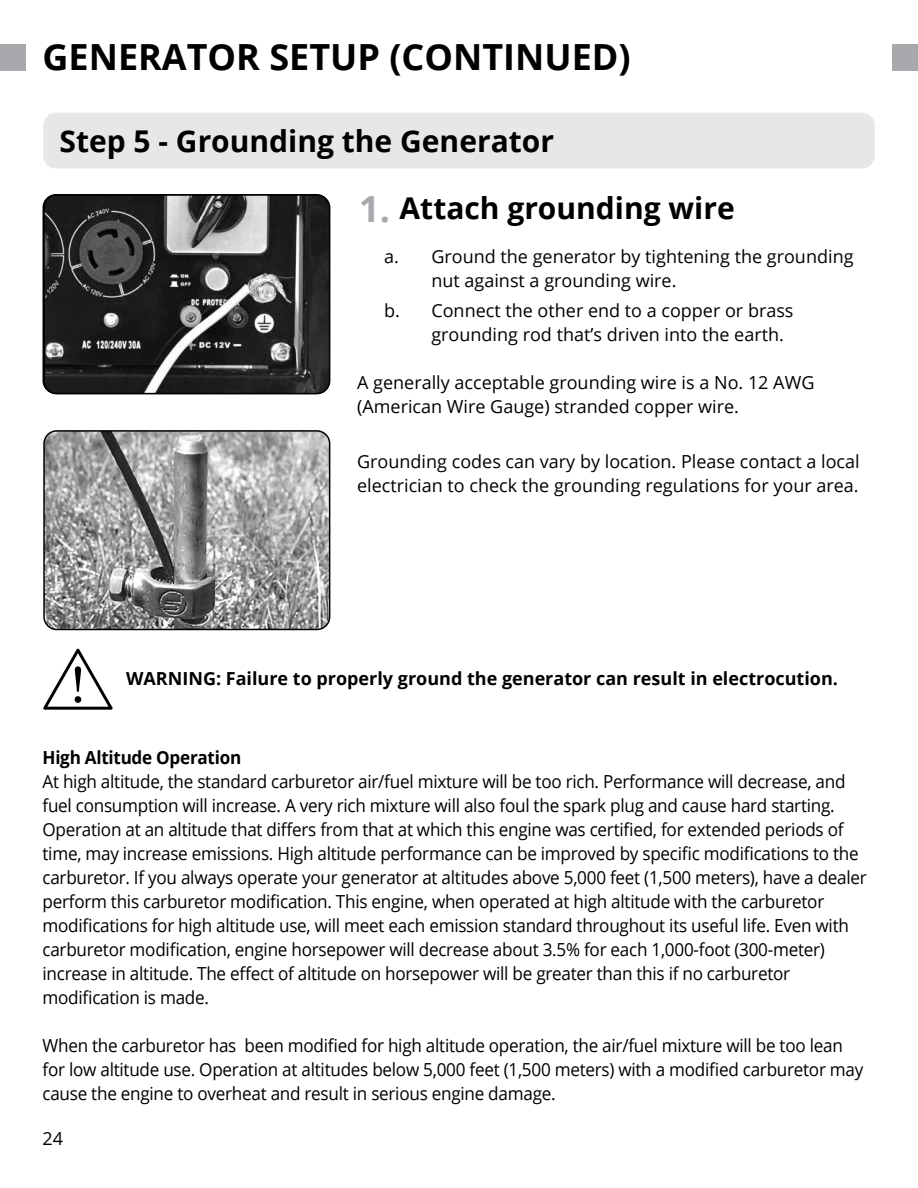
<style>
.page{position:relative;width:918px;height:1188px;background:#fff}
.page>*{position:absolute;margin:0;border:0;box-sizing:border-box;transform-origin:0 0}
.t1{font:700 36px "Open Sans";color:#000}
.t2{font:700 36px "Open Sans";color:#a7a9ac}
.t3{font:700 30px "Open Sans";color:#000}
.t4{font:18px/24px "Open Sans";letter-spacing:-.015em;color:#000;scale:.95 1}
.t5{font:18px/24px "Open Sans";letter-spacing:-.015em;color:#000}
.t6{font:700 18px "Open Sans";color:#000}
.t7{font:700 18px "Open Sans";color:#000;scale:.95 1}
</style>
<div class="page">
<div style="left:43px;top:113px;width:832px;height:56px;background:#e6e7e8;border-radius:13px"></div>
<div style="left:0;top:44px;width:26px;height:27px;background:#a7a9ac"></div>
<div style="left:892px;top:44px;width:26px;height:27px;background:#a7a9ac"></div>
<svg style="left:43px;top:649px;width:70px;height:61px"></svg>
<img style="left:44px;top:195px;width:286px;height:199px">
<div style="left:43px;top:194px;width:287px;height:200px;border:2px solid #000;border-radius:13px"></div>
<img style="left:46px;top:431px;width:284px;height:198px">
<div style="left:43px;top:430px;width:287px;height:200px;border:2px solid #000;border-radius:13px"></div>
<h1 class="t1" style="left:43px;top:32px;width:590px">GENERATOR SETUP (CONTINUED)</h1>
<h2 class="t3" style="left:60px;top:120px;width:496px">Step 5 - Grounding the Generator</h2>
<h1 class="t2" style="left:359px;top:183px;width:32px">1.</h1>
<h2 class="t3" style="left:400px;top:187px;width:337px">Attach grounding wire</h2>
<p class="t5" style="left:431px;top:244px;width:424px;text-indent:-47px">a. Ground the generator by tightening the grounding nut against a grounding wire.</p>
<p class="t5" style="left:431px;top:299px;width:364px;text-indent:-47px">b. Connect the other end to a copper or brass grounding rod that’s driven into the earth.</p>
<p class="t5" style="left:357px;top:371px;width:459px">A generally acceptable grounding wire is a No. 12 AWG (American Wire Gauge) stranded copper wire.</p>
<p class="t5" style="left:357px;top:449px;width:504px">Grounding codes can vary by location. Please contact a local electrician to check the grounding regulations for your area.</p>
<p class="t6" style="left:126px;top:666px;width:713px">WARNING: Failure to properly ground the generator can result in electrocution.</p>
<p class="t7" style="left:43px;top:745px;width:211px">High Altitude Operation</p>
<p class="t4" style="left:43px;top:769px;width:869px">At high altitude, the standard carburetor air/fuel mixture will be too rich. Performance will decrease, and fuel consumption will increase. A very rich mixture will also foul the spark plug and cause hard starting.<br>Operation at an altitude that differs from that at which this engine was certified, for extended periods of time, may increase emissions. High altitude performance can be improved by specific modifications to the carburetor. If you always operate your generator at altitudes above 5,000 feet (1,500 meters), have a dealer perform this carburetor modification. This engine, when operated at high altitude with the carburetor modifications for high altitude use, will meet each emission standard throughout its useful life. Even with carburetor modification, engine horsepower will decrease about 3.5% for each 1,000-foot (300-meter) increase in altitude. The effect of altitude on horsepower will be greater than this if no carburetor modification is made.</p>
<p class="t4" style="left:43px;top:1033px;width:866px">When the carburetor has been modified for high altitude operation, the air/fuel mixture will be too lean for low altitude use. Operation at altitudes below 5,000 feet (1,500 meters) with a modified carburetor may cause the engine to overheat and result in serious engine damage.</p>
<p class="t5" style="left:43px;top:1126px;width:22px">24</p>
</div>
